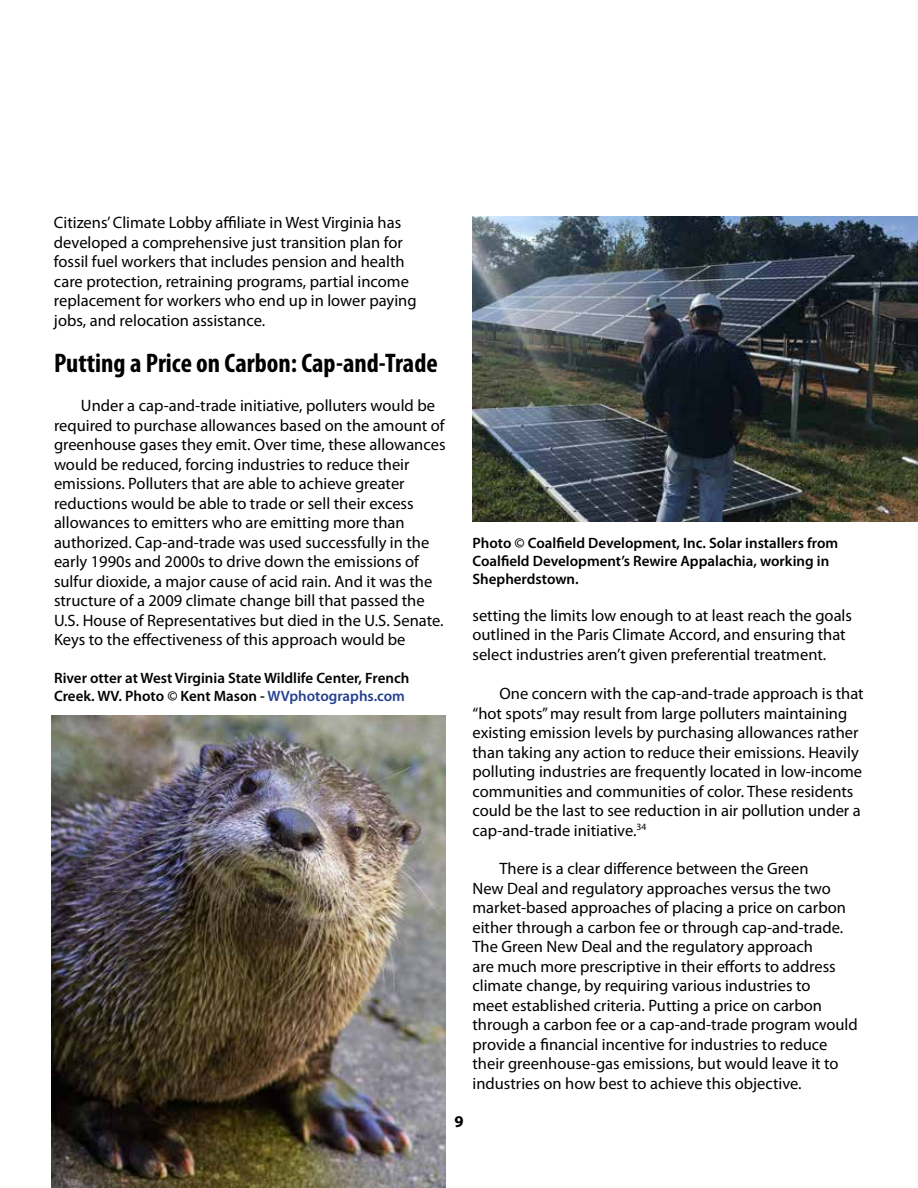
<style>
.page{position:relative;width:918px;height:1188px;background:#fff}
.page>*{position:absolute;margin:0;border:0;box-sizing:border-box;transform-origin:0 0}
.t1{font:700 condensed 27px "Myriad Pro";color:#000}
.t2{font:16.5px/19.5px "Myriad Pro";color:#000}
.t3{font:700 16.5px "Myriad Pro";color:#000}
.t4{font:600 15px/18px "Myriad Pro";color:#000}
.s1{color:#25408f}
</style>
<div class="page">
<img style="left:52px;top:715px;width:394px;height:473px">
<img style="left:472px;top:216px;width:446px;height:306px">
<p class="t2" style="left:54px;top:213px;width:364px">Citizens’ Climate Lobby affiliate in West Virginia has developed a comprehensive just transition plan for fossil fuel workers that includes pension and health care protection, retraining programs, partial income replacement for workers who end up in lower paying jobs, and relocation assistance.</p>
<h1 class="t1" style="left:54px;top:347px;width:385px">Putting a Price on Carbon: Cap-and-Trade</h1>
<p class="t2" style="left:54px;top:396px;width:393px;text-indent:27px">Under a cap-and-trade initiative, polluters would be required to purchase allowances based on the amount of greenhouse gases they emit. Over time, these allowances would be reduced, forcing industries to reduce their emissions. Polluters that are able to achieve greater reductions would be able to trade or sell their excess allowances to emitters who are emitting more than authorized. Cap-and-trade was used successfully in the early 1990s and 2000s to drive down the emissions of sulfur dioxide, a major cause of acid rain. And it was the structure of a 2009 climate change bill that passed the U.S. House of Representatives but died in the U.S. Senate.<br>Keys to the effectiveness of this approach would be</p>
<p class="t4" style="left:54px;top:669px;width:357px">River otter at West Virginia State Wildlife Center, French<br>Creek. WV. Photo © Kent Mason - <span class="s1">WVphotographs.com</span></p>
<p class="t4" style="left:472px;top:534px;width:367px">Photo © Coalfield Development, Inc. Solar installers from<br>Coalfield Development’s Rewire Appalachia, working in<br>Shepherdstown.</p>
<p class="t2" style="left:473px;top:605px;width:381px">setting the limits low enough to at least reach the goals outlined in the Paris Climate Accord, and ensuring that select industries aren’t given preferential treatment.</p>
<p class="t2" style="left:473px;top:683px;width:393px;text-indent:27px">One concern with the cap-and-trade approach is that “hot spots” may result from large polluters maintaining existing emission levels by purchasing allowances rather than taking any action to reduce their emissions. Heavily polluting industries are frequently located in low-income communities and communities of color. These residents could be the last to see reduction in air pollution under a cap-and-trade initiative.<sup>34</sup></p>
<p class="t2" style="left:472px;top:859px;width:387px;text-indent:27px">There is a clear difference between the Green<br>New Deal and regulatory approaches versus the two market-based approaches of placing a price on carbon either through a carbon fee or through cap-and-trade.<br>The Green New Deal and the regulatory approach<br>are much more prescriptive in their efforts to address climate change, by requiring various industries to<br>meet established criteria. Putting a price on carbon through a carbon fee or a cap-and-trade program would provide a financial incentive for industries to reduce their greenhouse-gas emissions, but would leave it to industries on how best to achieve this objective.</p>
<p class="t3" style="left:454px;top:1111px;width:11px">9</p>
</div>
